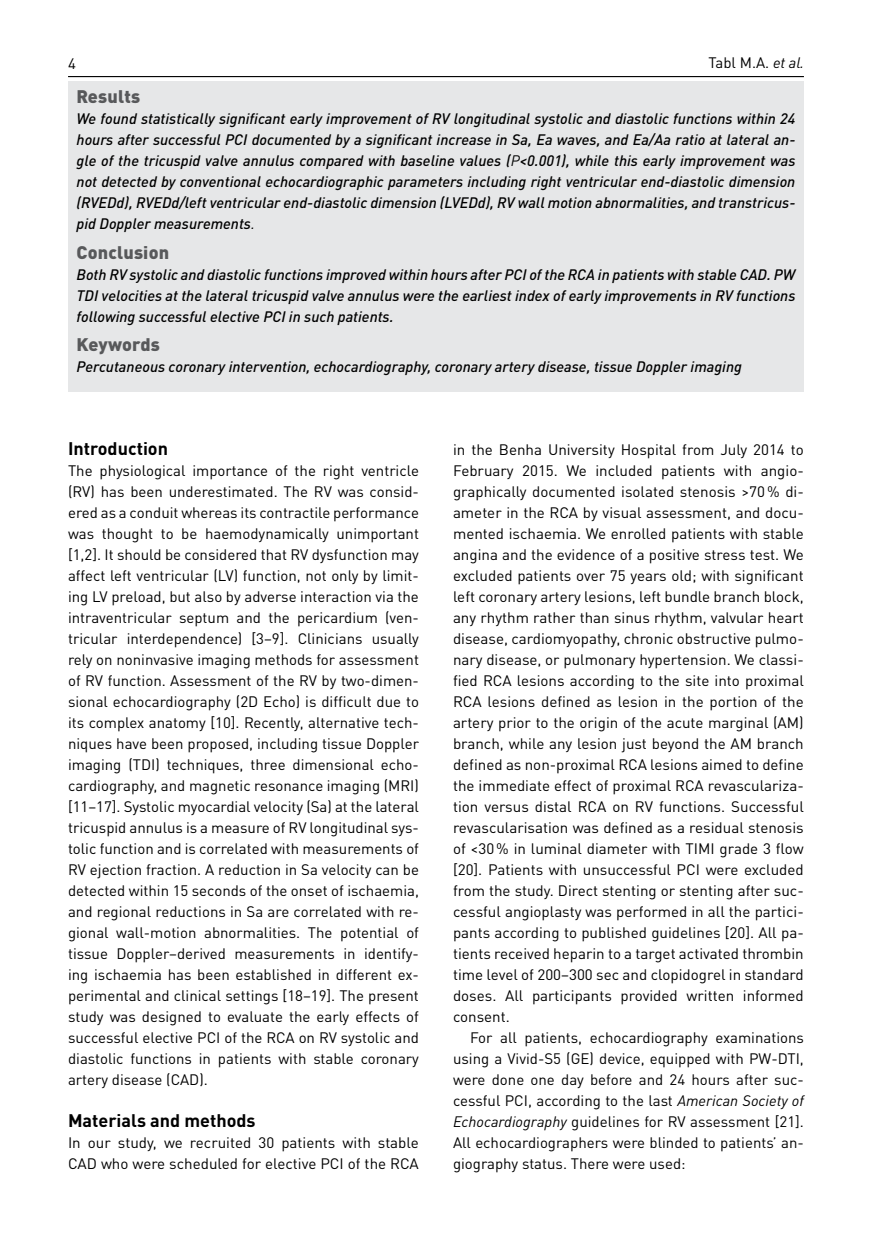
<style>
.page{position:relative;width:872px;height:1234px;background:#fff}
.page>*{position:absolute;margin:0;border:0;box-sizing:border-box;transform-origin:0 0}
.t1{font:700 18px "DIN Pro";color:#000}
.t2{font:900 18px "DIN Pro";letter-spacing:.01em;color:#58595b}
.t3{font:15px/21px "DIN Pro";color:#000;text-align:justify}
.t4{font:italic 500 15px/21px "DIN Pro";color:#000;text-align:justify}
.s1{font-style:italic}
.s2{font-weight:400}
</style>
<div class="page">
<hr style="left:68px;top:76px;width:736px;height:1px;background:#000">
<div style="left:68px;top:81px;width:736px;height:311px;background:#e6e7e8"></div>
<p class="t3" style="left:68px;top:52px;width:9px">4</p>
<p class="t3" style="left:708px;top:50px;width:97px">Tabl M.A. <span class="s1">et al.</span></p>
<p class="t2" style="left:77px;top:81px;width:65px">Results</p>
<p class="t4" style="left:77px;top:107px;width:720px">We found statistically significant early improvement of RV longitudinal systolic and diastolic functions within 24 hours after successful PCI documented by a significant increase in Sa, Ea waves, and Ea/Aa ratio at lateral an&shy;gle of the tricuspid valve annulus compared with baseline values (<span class="s2">P</span>&lt;0.001), while this early improvement was not detected by conventional echocardiographic parameters including right ventricular end-diastolic dimension (RVEDd), RVEDd/left ventricular end-diastolic dimension (LVEDd), RV wall motion abnormalities, and transtricus&shy;pid Doppler measurements<span class="s2">.</span></p>
<p class="t2" style="left:77px;top:237px;width:94px">Conclusion</p>
<p class="t4" style="left:77px;top:262px;width:720px">Both RV systolic and diastolic functions improved within hours after PCI of the RCA in patients with stable CAD. PW TDI velocities at the lateral tricuspid valve annulus were the earliest index of early improvements in RV functions following successful elective PCI in such patients.</p>
<p class="t2" style="left:77px;top:329px;width:85px">Keywords</p>
<p class="t4" style="left:77px;top:355px;width:667px">Percutaneous coronary intervention, echocardiography, coronary artery disease, tissue Doppler imaging</p>
<p class="t1" style="left:68px;top:433px;width:101px">Introduction</p>
<p class="t3" style="left:68px;top:458px;width:352px">The physiological importance of the right ventricle (RV) has been underestimated. The RV was consid&shy;ered as a conduit whereas its contractile performance was thought to be haemodynamically unimportant [1,2]. It should be considered that RV dysfunction may affect left ventricular (LV) function, not only by limit&shy;ing LV preload, but also by adverse interaction via the intraventricular septum and the pericardium (ven&shy;tricular interdependence) [3–9]. Clinicians usually rely on noninvasive imaging methods for assessment of RV function. Assessment of the RV by two-dimen&shy;sional echocardiography (2D Echo) is difficult due to its complex anatomy [10]. Recently, alternative tech&shy;niques have been proposed, including tissue Doppler imaging (TDI) techniques, three dimensional echo&shy;cardiography, and magnetic resonance imaging (MRI) [11–17]. Systolic myocardial velocity (Sa) at the lateral tricuspid annulus is a measure of RV longitudinal sys&shy;tolic function and is correlated with measurements of RV ejection fraction. A reduction in Sa velocity can be detected within 15 seconds of the onset of ischaemia, and regional reductions in Sa are correlated with re&shy;gional wall-motion abnormalities. The potential of tissue Doppler–derived measurements in identify&shy;ing ischaemia has been established in different ex&shy;perimental and clinical settings [18–19]. The present study was designed to evaluate the early effects of successful elective PCI of the RCA on RV systolic and diastolic functions in patients with stable coronary artery disease (CAD).</p>
<p class="t1" style="left:68px;top:1105px;width:189px">Materials and methods</p>
<p class="t3" style="left:68px;top:1130px;width:352px">In our study, we recruited 30 patients with stable<br>CAD who were scheduled for elective PCI of the RCA</p>
<p class="t3" style="left:453px;top:437px;width:352px">in the Benha University Hospital from July 2014 to February 2015. We included patients with angio&shy;graphically documented isolated stenosis &gt;70% di&shy;ameter in the RCA by visual assessment, and docu&shy;mented ischaemia. We enrolled patients with stable angina and the evidence of a positive stress test. We excluded patients over 75 years old; with significant left coronary artery lesions, left bundle branch block, any rhythm rather than sinus rhythm, valvular heart disease, cardiomyopathy, chronic obstructive pulmo&shy;nary disease, or pulmonary hypertension. We classi&shy;fied RCA lesions according to the site into proximal RCA lesions defined as lesion in the portion of the artery prior to the origin of the acute marginal (AM) branch, while any lesion just beyond the AM branch defined as non-proximal RCA lesions aimed to define the immediate effect of proximal RCA revasculariza&shy;tion versus distal RCA on RV functions. Successful revascularisation was defined as a residual stenosis of &lt;30% in luminal diameter with TIMI grade 3 flow [20]. Patients with unsuccessful PCI were excluded from the study. Direct stenting or stenting after suc&shy;cessful angioplasty was performed in all the partici&shy;pants according to published guidelines [20]. All pa&shy;tients received heparin to a target activated thrombin time level of 200–300 sec and clopidogrel in standard doses. All participants provided written informed consent.</p>
<p class="t3" style="left:453px;top:1025px;width:352px;text-indent:17px">For all patients, echocardiography examinations using a Vivid-S5 (GE) device, equipped with PW-DTI, were done one day before and 24 hours after suc&shy;cessful PCI, according to the last <span class="s1">American Society of Echocardiography</span> guidelines for RV assessment [21].<br>All echocardiographers were blinded to patients’ an&shy;giography status. There were used:</p>
</div>
